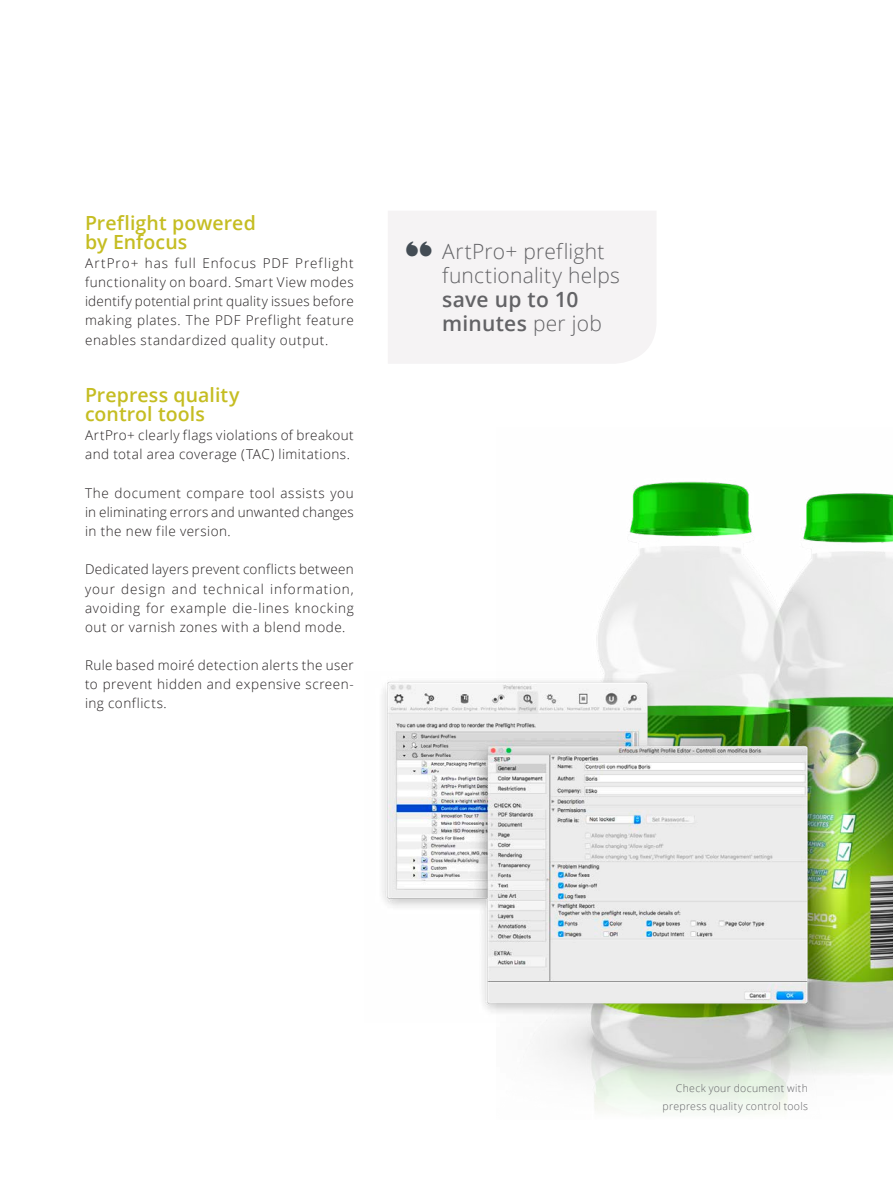
<style>
.page{position:relative;width:893px;height:1187px;background:#fff}
.page>*{position:absolute;margin:0;border:0;box-sizing:border-box;transform-origin:0 0}
.t1{font:300 21px/24px "Open Sans";letter-spacing:.01em;color:#636366}
.Heading_2{font:600 19.5px/19.2px "Open Sans";letter-spacing:.005em;color:#c5bd22}
.Body_text_US{font:300 13.5px/19.2px "Open Sans";letter-spacing:.035em;color:#231f20;text-align:justify}
.t2{font:300 10.5px/18px "Open Sans";letter-spacing:.03em;color:#636366;text-align:right}
.s1{font-weight:600}
</style>
<div class="page">
<img style="left:534px;top:481px;width:359px;height:632px">
<img style="left:382px;top:671px;width:449px;height:350px">
<div style="left:388px;top:211px;width:268px;height:152px;background:#f5f3f4"></div>
<p class="Heading_2" style="left:85px;top:213px;width:172px">Preflight powered by Enfocus</p>
<p class="Body_text_US" style="left:85px;top:253px;width:270px">ArtPro+ has full Enfocus PDF Preflight functionality on board. Smart View modes identify potential print quality issues before making plates. The PDF Preflight feature enables standardized quality output.</p>
<p class="Heading_2" style="left:85px;top:385px;width:156px">Prepress quality control tools</p>
<p class="Body_text_US" style="left:85px;top:425px;width:270px">ArtPro+ clearly flags violations of breakout and total area coverage (TAC) limitations.</p>
<p class="Body_text_US" style="left:85px;top:483px;width:270px">The document compare tool assists you in eliminating errors and unwanted changes in the new file version.</p>
<p class="Body_text_US" style="left:85px;top:559px;width:270px">Dedicated layers prevent conflicts between your design and technical information, avoiding for example die-lines knocking out or varnish zones with a blend mode.</p>
<p class="Body_text_US" style="left:85px;top:655px;width:270px">Rule based moiré detection alerts the user to prevent hidden and expensive screen&shy;ing conflicts.</p>
<p class="t1" style="left:442px;top:238px;width:179px">ArtPro+ preflight functionality helps <span class="s1">save up to 10 minutes</span> per job</p>
<p class="t2" style="left:663px;top:1079px;width:147px">Check your document with prepress quality control tools</p>
</div>
